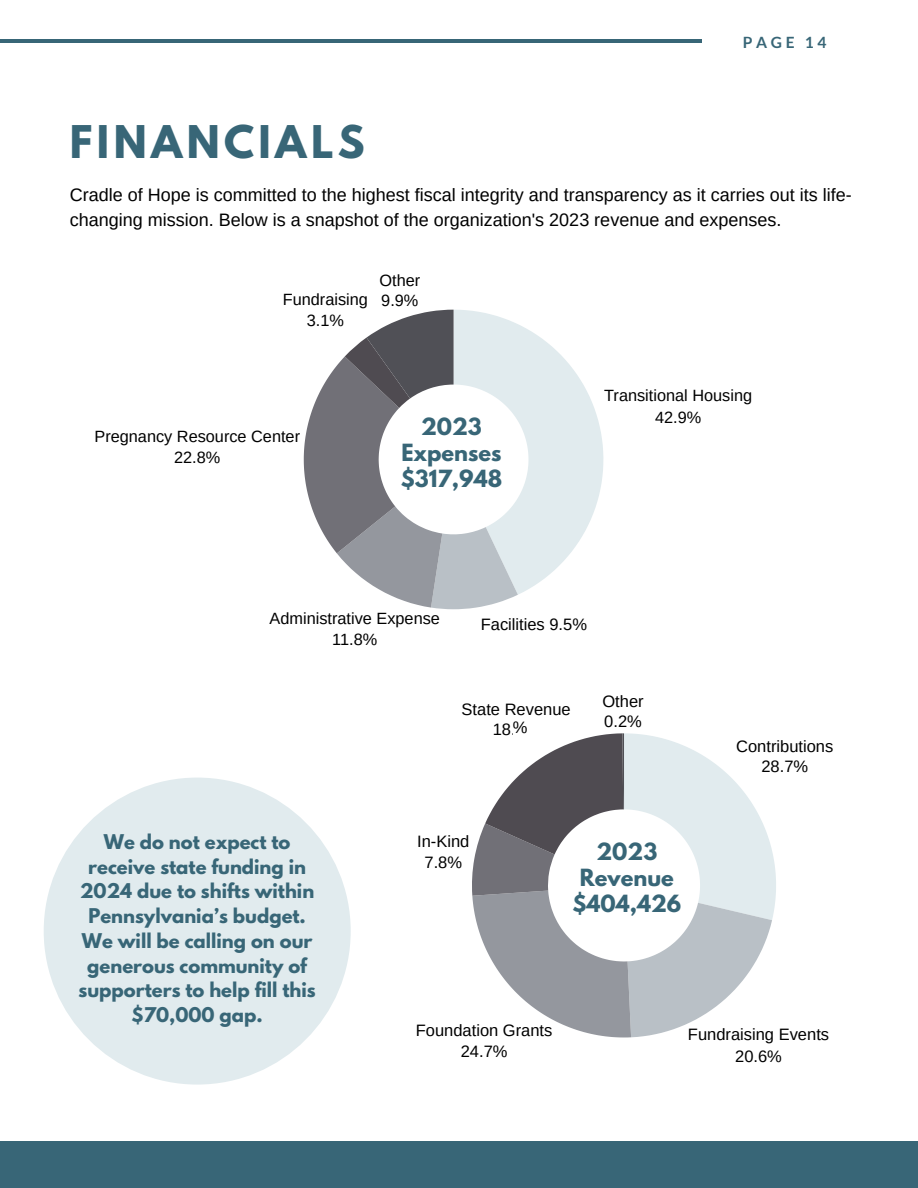
<style>
.page{position:relative;width:918px;height:1188px;background:#fff}
.page>*{position:absolute;margin:0;border:0;box-sizing:border-box;transform-origin:0 0}
.t1{font:700 39.9px "League Spartan";letter-spacing:.11em;color:#386677}
.t2{font:700 21px/25.8px "League Spartan";color:#386677;text-align:center}
.t3{font:18px/24.8px "Arimo";color:#000}
.t4{font:700 18px/24.8px "League Spartan";color:#386677;text-align:center}
.t5{font:16.5px/20.2px "Arimo";color:#000;text-align:center}
.t6{font:16.35px/21.5px "Arimo";color:#000;text-align:center}
.t7{font:700 15.6px "Lato";letter-spacing:.23em;color:#386677}
</style>
<div class="page">
<div style="left:0;top:1141px;width:918px;height:47px;background:#386677"></div>
<hr style="left:0;top:40px;width:701px;height:3px;background:#386677">
<svg style="left:304px;top:310px;width:299px;height:299px"></svg>
<svg style="left:472px;top:733px;width:304px;height:304px"></svg>
<div style="left:44px;top:778px;width:307px;height:307px;background:#e1ebee;border-radius:50%"></div>
<div style="left:513px;top:719px;width:29px;height:23px;background:#fff"></div>
<p class="t1" style="left:70px;top:122px;width:296px">FINANCIALS</p>
<p class="t7" style="left:743px;top:32px;width:85px">PAGE 14</p>
<h4 class="t3" style="left:70px;top:183px;width:783px">Cradle of Hope is committed to the highest fiscal integrity and transparency as it carries out its life&shy;changing mission. Below is a snapshot of the organization's 2023 revenue and expenses.</h4>
<p class="t6" style="left:283px;top:271px;width:139px;line-height:18.9px;text-align:right">Other<br>Fundraising 9.9%</p>
<p class="t6" style="left:307px;top:310px;width:39px">3.1%</p>
<p class="t6" style="left:94px;top:426px;width:207px">Pregnancy Resource Center<br>22.8%</p>
<h1 class="t2" style="left:401px;top:416px;width:103px">2023<br>Expenses $317,948</h1>
<p class="t6" style="left:604px;top:385px;width:149px">Transitional Housing<br>42.9%</p>
<p class="t6" style="left:270px;top:607px;width:172px">Administrative Expense<br>11.8%</p>
<p class="t5" style="left:481px;top:614px;width:108px">Facilities 9.5%</p>
<p class="t5" style="left:462px;top:700px;width:111px">State Revenue<br>18.1%</p>
<h3 class="t5" style="left:513px;top:717px;width:16px">%</h3>
<p class="t5" style="left:602px;top:691px;width:43px;text-align:left">Other<br>0.2%</p>
<p class="t5" style="left:736px;top:736px;width:99px">Contributions<br>28.7%</p>
<h4 class="t4" style="left:79px;top:832px;width:239px">We do not expect to receive state funding in<br>2024 due to shifts within<br>Pennsylvania’s budget.<br>We will be calling on our generous community of supporters to help fill this $70,000 gap.</h4>
<p class="t5" style="left:417px;top:832px;width:54px">In-Kind<br>7.8%</p>
<h2 class="t2" style="left:572px;top:842px;width:110px">2023<br>Revenue $404,426</h2>
<p class="t5" style="left:416px;top:1021px;width:138px">Foundation Grants<br>24.7%</p>
<p class="t5" style="left:688px;top:1023px;width:143px;line-height:21.8px">Fundraising Events<br>20.6%</p>
</div>
